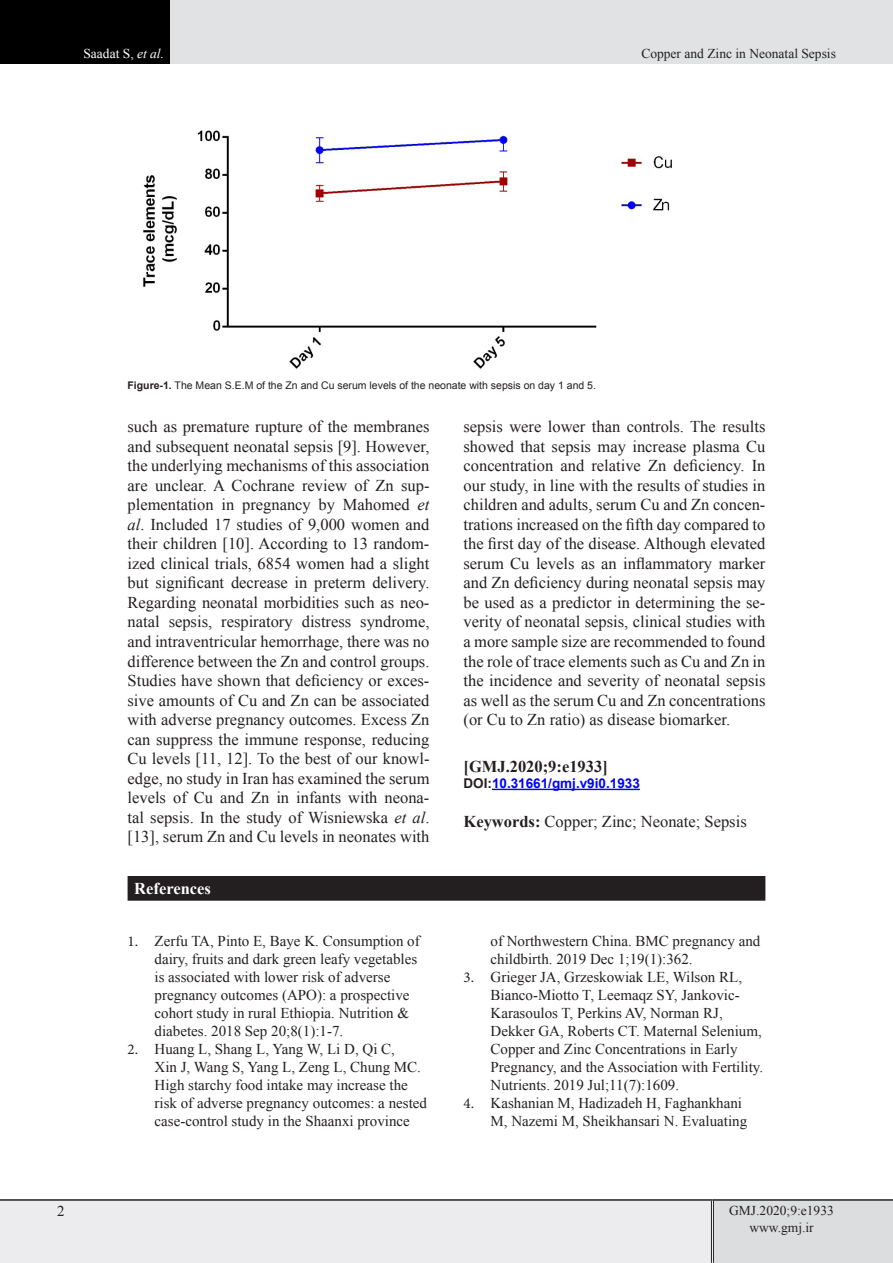
<style>
.page{position:relative;width:893px;height:1263px;background:#fff}
.page>*{position:absolute;margin:0;border:0;box-sizing:border-box;transform-origin:0 0}
.t1{font:16.5px/19.5px "Times New Roman";color:#231f20;text-align:justify}
.t2{font:700 16.5px "Times New Roman";color:#231f20}
.t3{font:700 16.5px "Times New Roman";color:#fff}
.t4{font:15px/18px "Times New Roman";color:#231f20}
.t5{font:13.5px/16.2px "Times New Roman";color:#231f20;text-align:center}
.t6{font:700 13.5px "Arial";color:#00f}
.t7{font:13.5px "Times New Roman";color:#fff}
.t8{font:10.5px "Arial";color:#231f20}
.s1{font-style:italic}
.s2{font-weight:700}
.s3{color:#231f20}
.s4{font-family:"Minion Pro"}
</style>
<div class="page">
<div style="left:0;top:0;width:170px;height:64px;background:#000"></div>
<div style="left:170px;top:0;width:723px;height:64px;background:#e1e2e4"></div>
<div style="left:0;top:1200px;width:712px;height:63px;background:#ececee"></div>
<div style="left:712px;top:1200px;width:181px;height:63px;background:#dcdddf"></div>
<hr style="left:711px;top:1201px;width:3px;height:62px;background:#fff">
<hr style="left:711px;top:1201px;width:1px;height:62px;background:#231f20">
<hr style="left:713px;top:1201px;width:1px;height:62px;background:#231f20">
<hr style="left:0;top:1199px;width:712px;height:2px;background:#231f20">
<hr style="left:712px;top:1199px;width:181px;height:2px;background:#231f20">
<hr style="left:492px;top:789px;width:148px;height:1px;background:#00f">
<img style="left:143px;top:130px;width:529px;height:239px">
<div style="left:128px;top:877px;width:637px;height:23px;background:#231f20"></div>
<hr style="left:128px;top:876px;width:637px;height:1px;background:#231f20">
<hr style="left:128px;top:899px;width:637px;height:2px;background:#231f20">
<p class="t7" style="left:83px;top:44px;width:82px">Saadat S, <span class="s1">et al.</span></p>
<p class="t5" style="left:641px;top:45px;width:196px">Copper and Zinc in Neonatal Sepsis</p>
<p class="t8" style="left:128px;top:379px;width:470px"><span class="s2">Figure-1.</span> The Mean S.E.M of the Zn and Cu serum levels of the neonate with sepsis on day 1 and 5.</p>
<p class="t1" style="left:128px;top:417px;width:303px">such as premature rupture of the membranes and subsequent neonatal sepsis [9]. However, the underlying mechanisms of this association are unclear. A Cochrane review of Zn sup&shy;plementation in pregnancy by Mahomed <span class="s1">et al</span>. Included 17 studies of 9,000 women and their children [10]. According to 13 random&shy;ized clinical trials, 6854 women had a slight but significant decrease in preterm delivery.<br>Regarding neonatal morbidities such as neo&shy;natal sepsis, respiratory distress syndrome, and intraventricular hemorrhage, there was no difference between the Zn and control groups.<br>Studies have shown that deficiency or exces&shy;sive amounts of Cu and Zn can be associated with adverse pregnancy outcomes. Excess Zn can suppress the immune response, reducing Cu levels [11, 12]. To the best of our knowl&shy;edge, no study in Iran has examined the serum levels of Cu and Zn in infants with neona&shy;tal sepsis. In the study of Wisniewska <span class="s1">et al</span>. [13], serum Zn and Cu levels in neonates with</p>
<p class="t1" style="left:463px;top:417px;width:303px">sepsis were lower than controls. The results showed that sepsis may increase plasma Cu concentration and relative Zn deficiency. In our study, in line with the results of studies in children and adults, serum Cu and Zn concen&shy;trations increased on the fifth day compared to the first day of the disease. Although elevated serum Cu levels as an inflammatory marker and Zn deficiency during neonatal sepsis may be used as a predictor in determining the se&shy;verity of neonatal sepsis, clinical studies with a more sample size are recommended to found the role of trace elements such as Cu and Zn in the incidence and severity of neonatal sepsis as well as the serum Cu and Zn concentrations (or Cu to Zn ratio) as disease biomarker.</p>
<p class="t2" style="left:463px;top:754px;width:146px">[GMJ.2020;9:e1933]</p>
<p class="t6" style="left:463px;top:774px;width:178px"><span class="s3">DOI:</span>10.31661/gmj.v9i0.1933</p>
<p class="t1" style="left:463px;top:811px;width:285px"><span class="s2">Keywords:</span> Copper; Zinc; Neonate; Sepsis</p>
<p class="t3" style="left:134px;top:876px;width:78px">References</p>
<p class="t4" style="left:155px;top:931px;width:267px;text-indent:-27px"><span class="s4">1.</span> Zerfu TA, Pinto E, Baye K. Consumption of dairy, fruits and dark green leafy vegetables is associated with lower risk of adverse pregnancy outcomes (APO): a prospective cohort study in rural Ethiopia. Nutrition &amp; diabetes. 2018 Sep 20;8(1):1-7.</p>
<p class="t4" style="left:155px;top:1039px;width:274px;text-indent:-27px"><span class="s4">2.</span> Huang L, Shang L, Yang W, Li D, Qi C,<br>Xin J, Wang S, Yang L, Zeng L, Chung MC.<br>High starchy food intake may increase the risk of adverse pregnancy outcomes: a nested case-control study in the Shaanxi province</p>
<p class="t4" style="left:490px;top:931px;width:271px">of Northwestern China. BMC pregnancy and childbirth. 2019 Dec 1;19(1):362.</p>
<p class="t4" style="left:490px;top:967px;width:274px;text-indent:-27px"><span class="s4">3.</span> Grieger JA, Grzeskowiak LE, Wilson RL, Bianco-Miotto T, Leemaqz SY, Jankovic-Karasoulos T, Perkins AV, Norman RJ, Dekker GA, Roberts CT. Maternal Selenium, Copper and Zinc Concentrations in Early Pregnancy, and the Association with Fertility.<br>Nutrients. 2019 Jul;11(7):1609.</p>
<p class="t4" style="left:490px;top:1093px;width:258px;text-indent:-27px"><span class="s4">4.</span> Kashanian M, Hadizadeh H, Faghankhani<br>M, Nazemi M, Sheikhansari N. Evaluating</p>
<p class="t4" style="left:57px;top:1202px;width:9px">2</p>
<p class="t5" style="left:729px;top:1202px;width:106px">GMJ.2020;9:e1933 www.gmj.ir</p>
</div>
